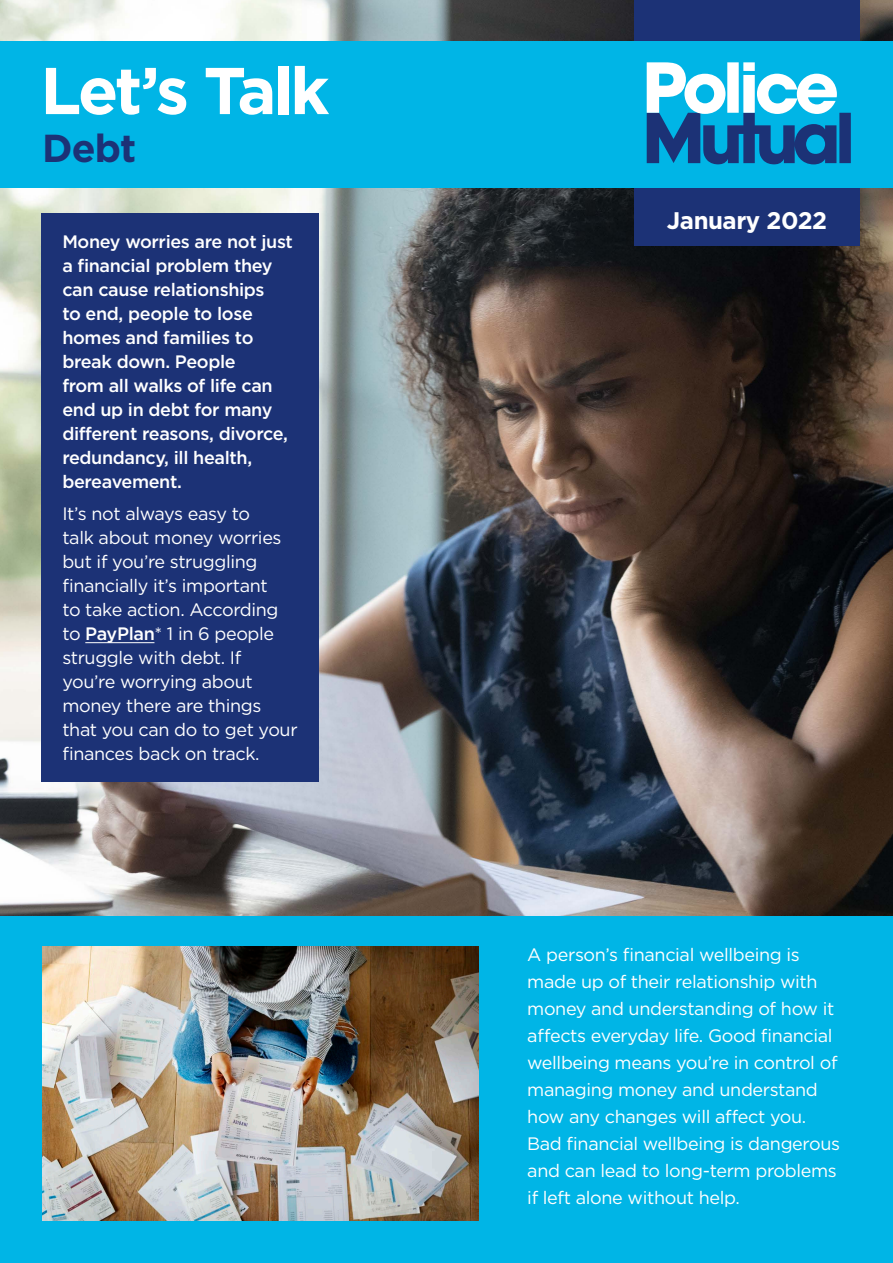
<style>
.page{position:relative;width:893px;height:1263px;background:#fff}
.page>*{position:absolute;margin:0;border:0;box-sizing:border-box;transform-origin:0 0}
.t1{font:700 66px "Gotham";letter-spacing:-.05em;color:#fff}
.t2{font:700 39px "Gotham";color:#1c3276}
.t3{font:700 24px "Gotham";letter-spacing:-.02em;color:#fff}
.t4{font:18px/24px "Gotham";letter-spacing:-.02em;color:#fff}
.t5{font:500 18px/24px "Gotham";letter-spacing:-.02em;color:#fff}
.s1{font-weight:500}
</style>
<div class="page">
<img style="left:0;top:0;width:893px;height:916px">
<div style="left:41px;top:213px;width:278px;height:568px;background:#1c3276"></div>
<hr style="left:85px;top:642px;width:69px;height:1px;background:#fff">
<div style="left:0;top:916px;width:893px;height:347px;background:#00b5e6"></div>
<div style="left:634px;top:0;width:226px;height:246px;background:#1c3276"></div>
<div style="left:0;top:41px;width:893px;height:146px;background:#00b5e6"></div>
<svg style="left:647px;top:62px;width:204px;height:102px"></svg>
<img style="left:43px;top:947px;width:435px;height:273px">
<h1 class="t1" style="left:40px;top:53px;width:291px">Let’s Talk</h1>
<h2 class="t2" style="left:42px;top:125px;width:96px">Debt</h2>
<p class="t5" style="left:62px;top:229px;width:232px">Money worries are not just a financial problem they can cause relationships<br>to end, people to lose homes and families to break down. People<br>from all walks of life can end up in debt for many different reasons, divorce, redundancy, ill health, bereavement.</p>
<p class="t4" style="left:62px;top:501px;width:237px">It’s not always easy to<br>talk about money worries but if you’re struggling financially it’s important<br>to take action. According to <span class="s1">PayPlan</span>* 1 in 6 people struggle with debt. If you’re worrying about money there are things that you can do to get your finances back on track.</p>
<h3 class="t3" style="left:667px;top:206px;width:162px">January 2022</h3>
<p class="t4" style="left:527px;top:941px;width:314px;line-height:27px">A person’s financial wellbeing is made up of their relationship with money and understanding of how it affects everyday life. Good financial wellbeing means you’re in control of managing money and understand how any changes will affect you.<br>Bad financial wellbeing is dangerous and can lead to long-term problems if left alone without help.</p>
</div>
